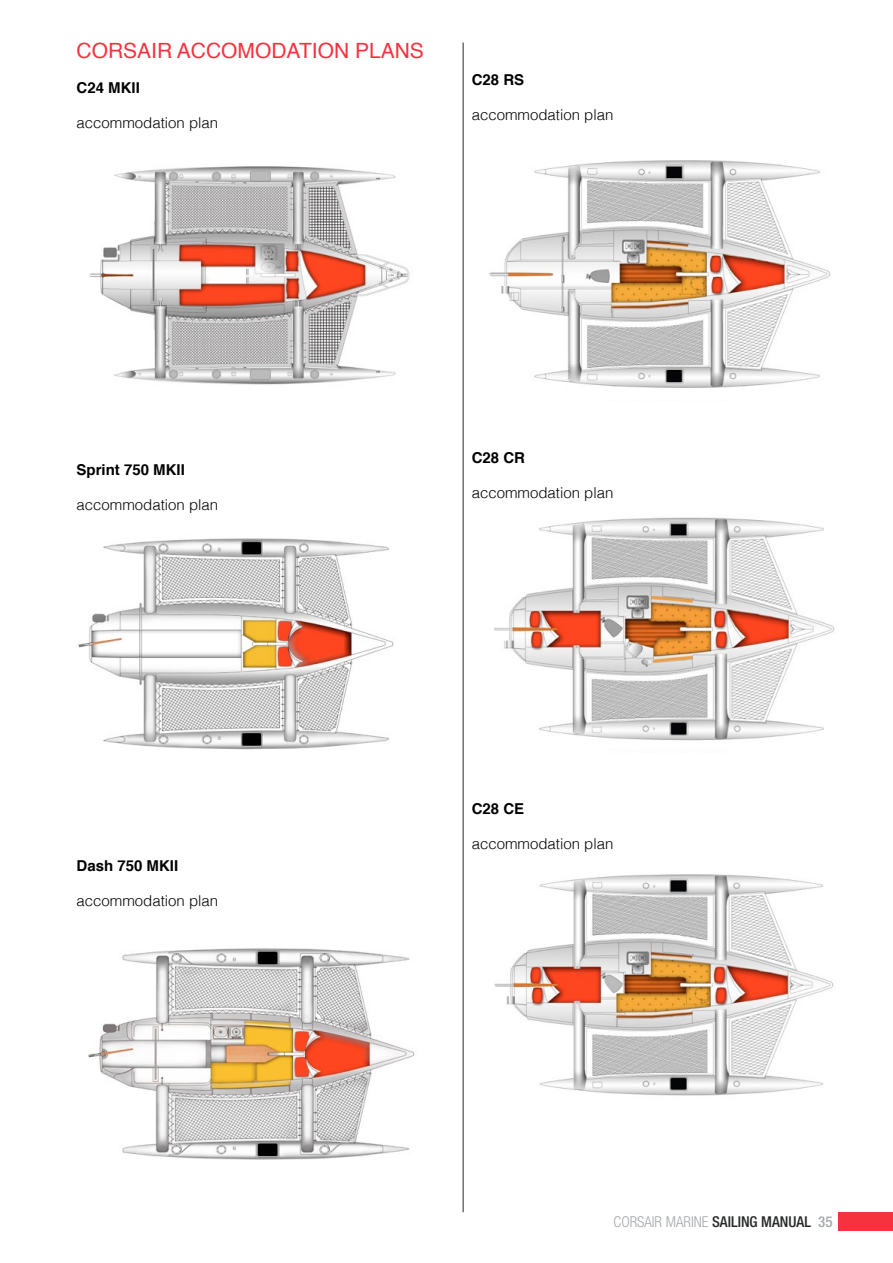
<style>
.page{position:relative;width:893px;height:1263px;background:#fff}
.page>*{position:absolute;margin:0;border:0;box-sizing:border-box;transform-origin:0 0}
.t1{font:21px "Helvetica";color:#f7323f}
.t2{font:300 15px "Helvetica";color:#000}
.t3{font:700 15px "Helvetica";color:#000}
.t4{font:300 condensed 15px "Helvetica Neue";color:#a4a9ad}
.s1{font-weight:500;color:#252829}
.s2{font-weight:500}
</style>
<div class="page">
<div style="left:839px;top:1212px;width:54px;height:19px;background:#f7323f"></div>
<hr style="left:463px;top:43px;width:1px;height:1169px;background:#252829">
<img style="left:489px;top:160px;width:342px;height:228px">
<img style="left:494px;top:517px;width:341px;height:224px">
<img style="left:494px;top:874px;width:340px;height:222px">
<img style="left:89px;top:166px;width:321px;height:219px">
<img style="left:78px;top:538px;width:316px;height:212px">
<img style="left:88px;top:948px;width:327px;height:212px">
<h1 class="t1" style="left:77px;top:35px;width:349px">CORSAIR ACCOMODATION PLANS</h1>
<p class="t3" style="left:77px;top:76px;width:65px">C24 MKII</p>
<p class="t2" style="left:77px;top:110px;width:143px">accommodation plan</p>
<p class="t3" style="left:472px;top:67px;width:54px">C28 RS</p>
<p class="t2" style="left:472px;top:102px;width:143px">accommodation plan</p>
<p class="t3" style="left:77px;top:458px;width:110px">Sprint 750 MKII</p>
<p class="t2" style="left:77px;top:492px;width:143px">accommodation plan</p>
<p class="t3" style="left:77px;top:853px;width:103px">Dash 750 MKII</p>
<p class="t2" style="left:77px;top:888px;width:143px">accommodation plan</p>
<p class="t3" style="left:472px;top:445px;width:55px">C28 CR</p>
<p class="t2" style="left:472px;top:480px;width:143px">accommodation plan</p>
<p class="t3" style="left:472px;top:797px;width:54px">C28 CE</p>
<p class="t2" style="left:472px;top:831px;width:143px">accommodation plan</p>
<p class="t4" style="left:614px;top:1213px;width:221px">CORSAIR MARINE <span class="s1">SAILING MANUAL</span> <span class="s2">35</span></p>
</div>
